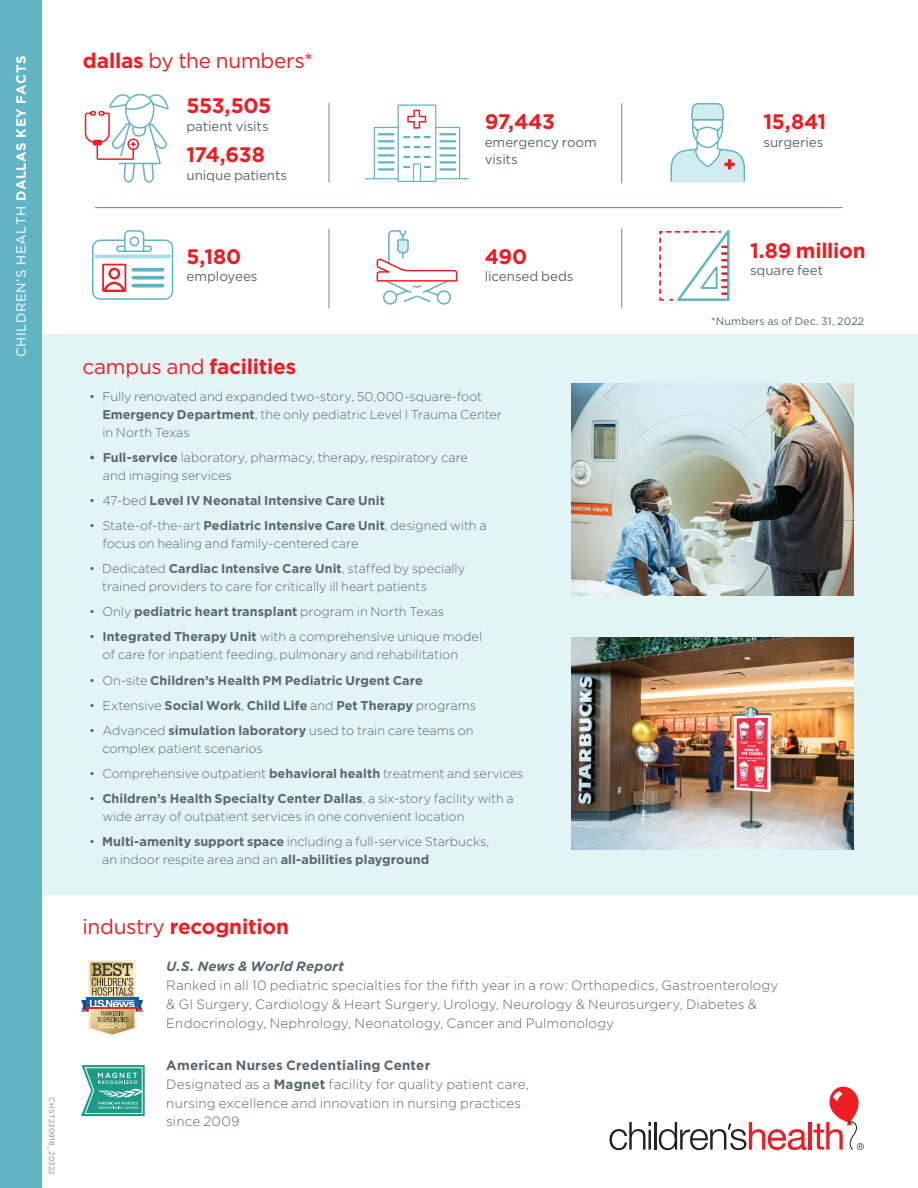
<style>
.page{position:relative;width:918px;height:1188px;background:#fff}
.page>*{position:absolute;margin:0;border:0;box-sizing:border-box;transform-origin:0 0}
.Iconography_copy{font:700 21px "Gotham";letter-spacing:-.015em;color:#ee1d23}
.Subhead{font:700 21px "Gotham";letter-spacing:-.015em;color:#ee1d23}
.Subhead-2{font:21px "Gotham";letter-spacing:-.01em;color:#ee1d23}
.Body_copy{font:300 13.5px/18.8px "Gotham";letter-spacing:.01em;color:#5b6670}
.Iconography_copy-2{font:13.5px/16.5px "Gotham";letter-spacing:-.005em;color:#5b6670}
.Body_copy-2{font:700 13.5px "Gotham";letter-spacing:.015em;color:#5b6670}
.Vertical_bar_title{font:13.35px "Gotham";letter-spacing:.04em;color:#fff}
.t1{font:300 12.75px/18px "Gotham";color:#5b6670}
.t2{font:700 12.75px "Gotham";letter-spacing:.005em;color:#5b6670}
.Photo_caption_footer{font:10.8px "Gotham";letter-spacing:.01em;color:#5b6670}
.Job_code{font:7.5px "Gotham";letter-spacing:.015em;color:#76848f}
.s1{font-weight:700}
.s2{font-weight:400}
.s3{font-weight:300}
.s4{font-weight:700;font-style:italic}
</style>
<div class="page">
<div style="left:0;top:335px;width:918px;height:560px;background:#e3f4f6"></div>
<div style="left:0;top:0;width:42px;height:1188px;background:#60b4c4"></div>
<hr style="left:95px;top:207px;width:748px;height:1px;background:#76848f">
<hr style="left:329px;top:103px;width:1px;height:80px;background:#76848f">
<hr style="left:621px;top:103px;width:1px;height:80px;background:#76848f">
<hr style="left:329px;top:229px;width:1px;height:79px;background:#76848f">
<hr style="left:621px;top:229px;width:1px;height:79px;background:#76848f">
<svg style="left:81px;top:1065px;width:64px;height:51px;background:#54b4a5"></svg>
<svg style="left:81px;top:960px;width:62px;height:76px"></svg>
<img style="left:572px;top:384px;width:282px;height:212px">
<img style="left:572px;top:638px;width:282px;height:212px">
<hr style="left:809px;top:1122px;width:3px;height:28px;background:#ee1d23">
<svg style="left:813px;top:1087px;width:51px;height:63px"></svg>
<svg style="left:609px;top:1122px;width:42px;height:28px"></svg>
<hr style="left:654px;top:1122px;width:2px;height:28px;background:#231f20">
<svg style="left:659px;top:1122px;width:148px;height:28px"></svg>
<svg style="left:376px;top:230px;width:82px;height:75px"></svg>
<div style="left:92px;top:239px;width:81px;height:61px;border:2px solid #60b4c4;border-radius:8px"></div>
<hr style="left:96px;top:255px;width:73px;height:3px;background:#a6dce4">
<svg style="left:133px;top:268px;width:30px;height:4px"></svg>
<svg style="left:133px;top:276px;width:30px;height:4px"></svg>
<svg style="left:133px;top:284px;width:30px;height:4px"></svg>
<div style="left:116px;top:246px;width:36px;height:6px;border:2px solid #60b4c4;border-radius:2px"></div>
<svg style="left:123px;top:230px;width:22px;height:22px"></svg>
<div style="left:130px;top:237px;width:9px;height:9px;background:#fff;border-radius:50%"></div>
<div style="left:129px;top:236px;width:10px;height:10px;border:2px solid #60b4c4;border-radius:50%"></div>
<div style="left:102px;top:264px;width:24px;height:28px;border:2px solid #ee1d23"></div>
<svg style="left:102px;top:281px;width:25px;height:11px"></svg>
<div style="left:108px;top:268px;width:12px;height:12px;border:2px solid #ee1d23;border-radius:50%"></div>
<svg style="left:364px;top:104px;width:106px;height:78px"></svg>
<svg style="left:84px;top:93px;width:85px;height:90px"></svg>
<svg style="left:658px;top:103px;width:88px;height:232px"></svg>
<p class="Vertical_bar_title" style="left:10px;top:357px;width:301px;rotate:-90deg">CHILDREN’S HEALTH <span class="s1">DALLAS KEY FACTS</span></p>
<p class="Subhead-2" style="left:83px;top:47px;width:232px"><span class="s1">dallas</span> by the numbers*</p>
<p class="Vertical_bar_title" style="left:13px;top:357px;width:303px;rotate:-90deg">CHILDREN’S HEALTH <span class="s1">DALLAS KEY FACTS</span></p>
<p class="Iconography_copy" style="left:186px;top:92px;width:86px">553,505</p>
<p class="Iconography_copy-2" style="left:186px;top:117px;width:84px">patient visits</p>
<p class="Iconography_copy" style="left:186px;top:141px;width:80px">174,638</p>
<p class="Iconography_copy-2" style="left:186px;top:167px;width:102px">unique patients</p>
<p class="Iconography_copy" style="left:186px;top:242px;width:56px">5,180</p>
<p class="Iconography_copy-2" style="left:186px;top:268px;width:73px">employees</p>
<p class="Iconography_copy" style="left:485px;top:108px;width:72px">97,443</p>
<p class="Iconography_copy-2" style="left:485px;top:134px;width:114px">emergency room visits</p>
<p class="Iconography_copy" style="left:485px;top:242px;width:44px">490</p>
<p class="Iconography_copy-2" style="left:485px;top:268px;width:90px">licensed beds</p>
<p class="Subhead" style="left:82px;top:353px;width:215px"><span class="s2">campus and</span> facilities</p>
<p class="t1" style="left:102px;top:387px;width:401px;text-indent:-13px">• Fully renovated and expanded two-story, 50,000-square-foot<br><span class="s1">Emergency Department</span>, the only pediatric Level I Trauma Center in North Texas</p>
<p class="t1" style="left:103px;top:448px;width:367px;text-indent:-14px"><span class="s1">• Full-service</span> laboratory, pharmacy, therapy, respiratory care and imaging services</p>
<p class="t2" style="left:89px;top:492px;width:297px"><span class="s3">• 47-bed</span> Level IV Neonatal Intensive Care Unit</p>
<p class="t1" style="left:102px;top:516px;width:386px;text-indent:-13px">• State-of-the-art <span class="s1">Pediatric Intensive Care Unit</span>, designed with a focus on healing and family-centered care</p>
<p class="t1" style="left:102px;top:559px;width:365px;text-indent:-13px">• Dedicated <span class="s1">Cardiac Intensive Care Unit</span>, staffed by specially trained providers to care for critically ill heart patients</p>
<p class="t1" style="left:89px;top:603px;width:357px">• Only <span class="s1">pediatric heart transplant</span> program in North Texas</p>
<p class="t1" style="left:102px;top:628px;width:381px;text-indent:-13px">• <span class="s1">Integrated Therapy Unit</span> with a comprehensive unique model of care for inpatient feeding, pulmonary and rehabilitation</p>
<p class="t2" style="left:89px;top:672px;width:335px"><span class="s3">• On-site</span> Children’s Health PM Pediatric Urgent Care</p>
<p class="t2" style="left:89px;top:697px;width:388px"><span class="s3">• Extensive</span> Social Work<span class="s3">,</span> Child Life <span class="s3">and</span> Pet Therapy <span class="s3">programs</span></p>
<p class="t1" style="left:102px;top:721px;width:373px;text-indent:-13px">• Advanced <span class="s1">simulation laboratory</span> used to train care teams on complex patient scenarios</p>
<p class="t1" style="left:89px;top:764px;width:436px">• Comprehensive outpatient <span class="s1">behavioral health</span> treatment and services</p>
<p class="t1" style="left:102px;top:789px;width:413px;text-indent:-13px">• <span class="s1">Children’s Health Specialty Center Dallas</span>, a six-story facility with a wide array of outpatient services in one convenient location</p>
<p class="t1" style="left:102px;top:832px;width:389px;text-indent:-13px">• <span class="s1">Multi-amenity support space</span> including a full-service Starbucks, an indoor respite area and an <span class="s1">all-abilities playground</span></p>
<p class="Subhead" style="left:82px;top:912px;width:208px"><span class="s2">industry</span> recognition</p>
<p class="Iconography_copy" style="left:764px;top:108px;width:64px">15,841</p>
<p class="Iconography_copy-2" style="left:764px;top:134px;width:61px">surgeries</p>
<p class="Iconography_copy" style="left:750px;top:236px;width:117px">1.89 million</p>
<p class="Iconography_copy-2" style="left:750px;top:262px;width:75px">square feet</p>
<p class="Photo_caption_footer" style="left:711px;top:314px;width:155px">*Numbers as of Dec. 31, 2022</p>
<p class="Job_code" style="left:57px;top:1097px;width:79px;rotate:90deg">CHST230918_20322</p>
<p class="Body_copy" style="left:166px;top:957px;width:614px"><span class="s4">U.S. News &amp; World Report<br></span>Ranked in all 10 pediatric specialties for the fifth year in a row: Orthopedics, Gastroenterology &amp; GI Surgery, Cardiology &amp; Heart Surgery, Urology, Neurology &amp; Neurosurgery, Diabetes &amp; Endocrinology, Nephrology, Neonatology, Cancer and Pulmonology</p>
<p class="Body_copy-2" style="left:166px;top:1056px;width:266px">American Nurses Credentialing Center</p>
<p class="Body_copy" style="left:166px;top:1074px;width:364px">Designated as a <span class="s1">Magnet</span> facility for quality patient care, nursing excellence and innovation in nursing practices since 2009</p>
</div>
